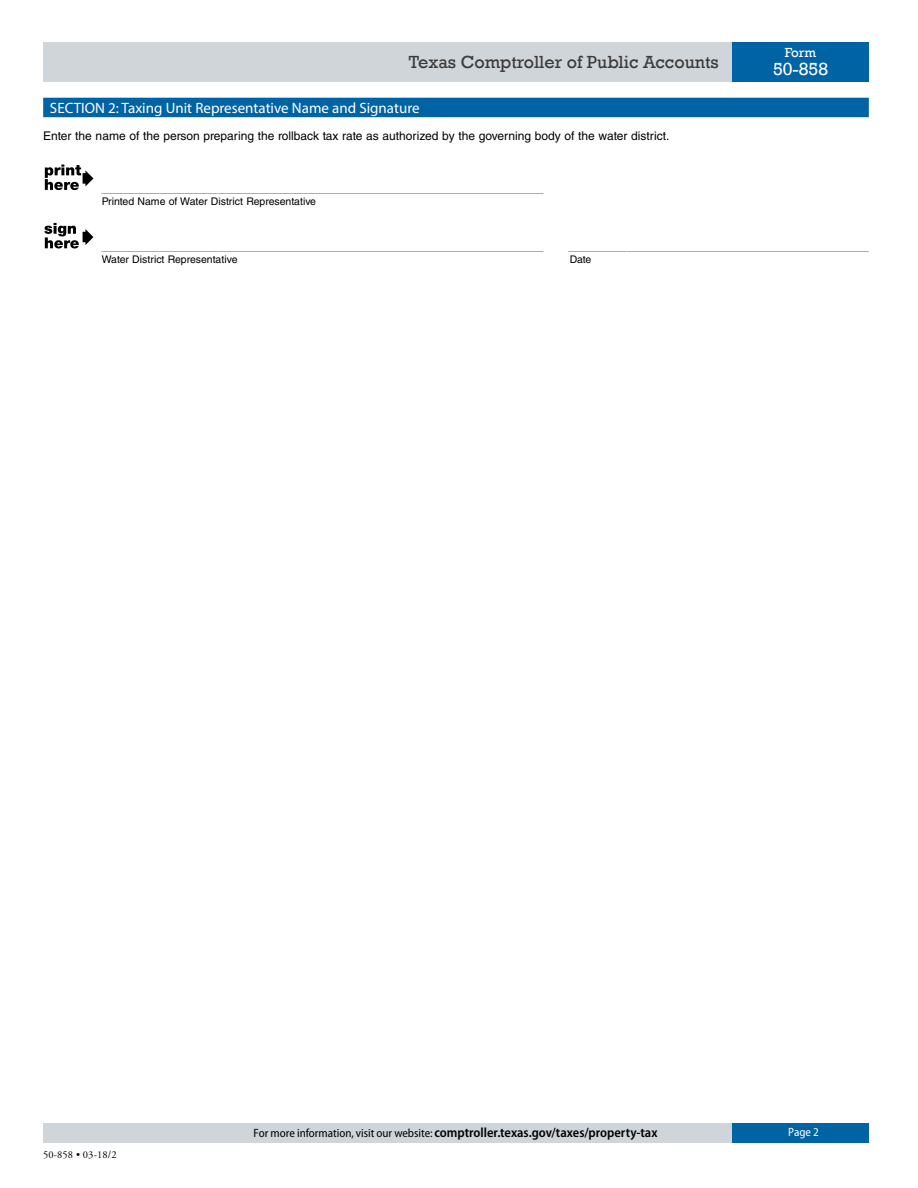
<style>
.page{position:relative;width:918px;height:1188px;background:#fff}
.page>*{position:absolute;margin:0;border:0;box-sizing:border-box;transform-origin:0 0}
.t1{font:18px "Rockwell";color:#3a3a3a}
.t2{font:18px "Rockwell";color:#fff}
.t3{font:15px "Helvetica LT Std";color:#5fa3c9}
.t4{font:15px "Myriad Pro";color:#fff}
.t5{font:600 semi-condensed 13.5px "Myriad Pro";color:#000}
.t6{font:13.5px "Rockwell";color:#fff}
.Body_text{font:12px "Helvetica LT Std";color:#000}
.t7{font:semi-condensed 12px "Myriad Pro";color:#fff}
.t8{font:10.5px "Helvetica LT Std";color:#000}
.t9{font:10.5px "Adobe Garamond Pro";letter-spacing:.01em;color:#000}
.s1{font-weight:400;font-size:12px}
</style>
<div class="page">
<div style="left:43px;top:42px;width:689px;height:39px;background:#d0d5d9"></div>
<div style="left:732px;top:42px;width:137px;height:39px;background:#0063a3"></div>
<div style="left:43px;top:1123px;width:689px;height:19px;background:#d0d5d9"></div>
<div style="left:732px;top:1123px;width:137px;height:19px;background:#0063a3"></div>
<div style="left:43px;top:98px;width:826px;height:19px;background:#0063a3"></div>
<svg style="left:45px;top:165px;width:48px;height:25px"></svg>
<hr style="left:83px;top:232px;width:4px;height:10px;background:#000">
<svg style="left:85px;top:229px;width:8px;height:16px"></svg>
<svg style="left:44px;top:223px;width:35px;height:26px"></svg>
<p class="t1" style="left:409px;top:51px;width:311px">Texas Comptroller of Public Accounts</p>
<h2 class="t4" style="left:50px;top:98px;width:371px">SECTION 2: Taxing Unit Representative Name and Signature</h2>
<p class="Body_text" style="left:43px;top:129px;width:628px">Enter the name of the person preparing the rollback tax rate as authorized by the governing body of the water district.</p>
<p class="t3" style="left:102px;top:178px;width:444px">_____________________________________________________</p>
<p class="t8" style="left:102px;top:196px;width:216px">Printed Name of Water District Representative</p>
<p class="t6" style="left:785px;top:45px;width:33px">Form</p>
<p class="t2" style="left:773px;top:59px;width:57px">50-858</p>
<p class="t3" style="left:102px;top:236px;width:444px">_____________________________________________________</p>
<p class="t3" style="left:569px;top:236px;width:302px">____________________________________</p>
<p class="t8" style="left:102px;top:254px;width:137px">Water District Representative</p>
<p class="t8" style="left:570px;top:254px;width:23px">Date</p>
<p class="t9" style="left:43px;top:1149px;width:75px">50-858 • 03-18/2</p>
<p class="t5" style="left:254px;top:1125px;width:405px"><span class="s1">For more information, visit our website:</span> comptroller.texas.gov/taxes/property-tax</p>
<p class="t7" style="left:788px;top:1126px;width:32px">Page 2</p>
</div>
